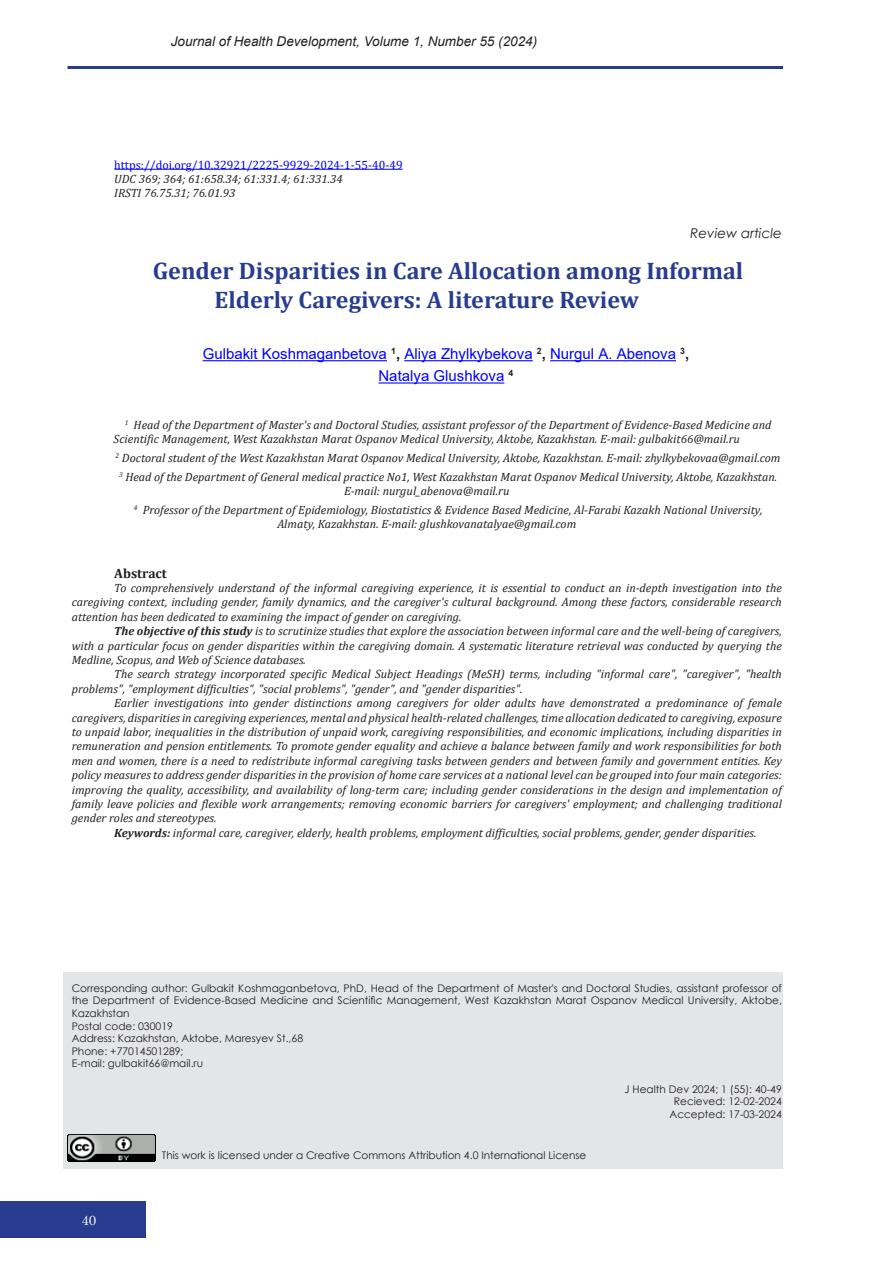
<style>
.page{position:relative;width:893px;height:1263px;background:#fff}
.page>*{position:absolute;margin:0;border:0;box-sizing:border-box;transform-origin:0 0}
.Название_статьи{font:700 24px/28.8px "Cambria";color:#273c8e}
.ФИО_авторов{font:15px "Arial";color:#00f}
.t1{font:italic 13.5px "Arial";color:#231f20}
.Вид_статьи{font:italic 13.5px "Century Gothic";color:#231f20}
.Резюме{font:700 13.5px "Cambria";color:#231f20}
.t2{font:13.5px "Century";color:#fff}
.некоторый_текст_УДК{font:italic 12px/14.4px "Cambria";color:#231f20;text-align:justify}
.Должность{font:italic 12px/14.4px "Cambria";color:#231f20}
.некоторый_текст_УДК-2{font:12px "Cambria";color:#00f}
.для_корреспонденции{font:10.5px/12.6px "Century Gothic";color:#231f20;text-align:justify}
.s1{font-weight:700;color:#231f20}
.s2{font-weight:700}
</style>
<div class="page">
<div style="left:0;top:1202px;width:146px;height:36px;background:#273c8e"></div>
<hr style="left:68px;top:66px;width:715px;height:3px;background:#273c8e">
<div style="left:64px;top:972px;width:719px;height:196px;background:#e4e5e7"></div>
<hr style="left:114px;top:169px;width:289px;height:1px;background:#00f">
<hr style="left:203px;top:360px;width:184px;height:1px;background:#00f">
<hr style="left:404px;top:360px;width:129px;height:1px;background:#00f">
<hr style="left:550px;top:360px;width:126px;height:1px;background:#00f">
<hr style="left:378px;top:382px;width:126px;height:2px;background:#00f">
<img style="left:68px;top:1134px;width:87px;height:27px">
<p class="t1" style="left:171px;top:32px;width:368px">Journal of Health Development, Volume 1, Number 55 (2024)</p>
<p class="некоторый_текст_УДК-2" style="left:114px;top:157px;width:290px">https://doi.org/10.32921/2225-9929-2024-1-55-40-49</p>
<p class="некоторый_текст_УДК" style="left:114px;top:171px;width:230px">UDC 369; 364; 61:658.34; 61:331.4; 61:331.34</p>
<p class="некоторый_текст_УДК" style="left:114px;top:185px;width:123px">IRSTI 76.75.31; 76.01.93</p>
<p class="Вид_статьи" style="left:690px;top:223px;width:93px">Review article</p>
<p class="Название_статьи" style="left:215px;top:256px;width:530px;text-indent:-62px">Gender Disparities in Care Allocation among Informal<br>Elderly Caregivers: A literature Review</p>
<p class="ФИО_авторов" style="left:203px;top:344px;width:488px">Gulbakit Koshmaganbetova <sup>1</sup><span class="s1">,</span> Aliya Zhylkybekova <sup>2</sup><span class="s1">,</span> Nurgul A. Abenova <sup>3</sup><span class="s1">,</span></p>
<p class="ФИО_авторов" style="left:378px;top:366px;width:136px">Natalya Glushkova <sup>4</sup></p>
<p class="Должность" style="left:114px;top:417px;width:659px;text-indent:11px"><sup>1</sup> Head of the Department of Master's and Doctoral Studies, assistant professor of the Department of Evidence-Based Medicine and<br>Scientific Management, West Kazakhstan Marat Ospanov Medical University, Aktobe, Kazakhstan. E-mail: gulbakit66@mail.ru</p>
<p class="Должность" style="left:116px;top:450px;width:666px"><sup>2</sup> Doctoral student of the West Kazakhstan Marat Ospanov Medical University, Aktobe, Kazakhstan. E-mail: zhylkybekovaa@gmail.com</p>
<p class="Должность" style="left:344px;top:469px;width:434px;text-indent:-225px"><sup>3</sup> Head of the Department of General medical practice No1, West Kazakhstan Marat Ospanov Medical University, Aktobe, Kazakhstan.<br>E-mail: nurgul_abenova@mail.ru</p>
<p class="Должность" style="left:277px;top:502px;width:487px;text-indent:-144px"><sup>4</sup> Professor of the Department of Epidemiology, Biostatistics &amp; Evidence Based Medicine, Al-Farabi Kazakh National University,<br>Almaty, Kazakhstan. E-mail: glushkovanatalyae@gmail.com</p>
<p class="Резюме" style="left:114px;top:563px;width:54px">Abstract</p>
<p class="некоторый_текст_УДК" style="left:72px;top:580px;width:712px;text-indent:43px">To comprehensively understand of the informal caregiving experience, it is essential to conduct an in-depth investigation into the caregiving context, including gender, family dynamics, and the caregiver's cultural background. Among these factors, considerable research attention has been dedicated to examining the impact of gender on caregiving.</p>
<p class="некоторый_текст_УДК" style="left:72px;top:623px;width:712px;text-indent:43px"><span class="s2">The objective of this study</span> is to scrutinize studies that explore the association between informal care and the well-being of caregivers, with a particular focus on gender disparities within the caregiving domain. A systematic literature retrieval was conducted by querying the Medline, Scopus, and Web of Science databases.</p>
<p class="некоторый_текст_УДК" style="left:72px;top:667px;width:712px;text-indent:43px">The search strategy incorporated specific Medical Subject Headings (MeSH) terms, including "informal care", "caregiver", "health problems", "employment difficulties", "social problems", "gender", and "gender disparities".</p>
<p class="некоторый_текст_УДК" style="left:72px;top:695px;width:712px;text-indent:43px">Earlier investigations into gender distinctions among caregivers for older adults have demonstrated a predominance of female caregivers, disparities in caregiving experiences, mental and physical health-related challenges, time allocation dedicated to caregiving, exposure to unpaid labor, inequalities in the distribution of unpaid work, caregiving responsibilities, and economic implications, including disparities in remuneration and pension entitlements. To promote gender equality and achieve a balance between family and work responsibilities for both men and women, there is a need to redistribute informal caregiving tasks between genders and between family and government entities. Key policy measures to address gender disparities in the provision of home care services at a national level can be grouped into four main categories: improving the quality, accessibility, and availability of long-term care; including gender considerations in the design and implementation of family leave policies and flexible work arrangements; removing economic barriers for caregivers' employment; and challenging traditional gender roles and stereotypes.</p>
<p class="некоторый_текст_УДК" style="left:114px;top:825px;width:644px"><span class="s2">Keywords:</span> informal care, caregiver, elderly, health problems, employment difficulties, social problems, gender, gender disparities.</p>
<p class="для_корреспонденции" style="left:72px;top:981px;width:712px">Corresponding author: Gulbakit Koshmaganbetova, PhD, Head of the Department of Master's and Doctoral Studies, assistant professor of the Department of Evidence-Based Medicine and Scientific Management, West Kazakhstan Marat Ospanov Medical University, Aktobe, Kazakhstan</p>
<p class="для_корреспонденции" style="left:72px;top:1019px;width:103px">Postal code: 030019</p>
<p class="для_корреспонденции" style="left:72px;top:1032px;width:233px">Address: Kazakhstan, Aktobe, Maresyev St.,68</p>
<p class="для_корреспонденции" style="left:72px;top:1044px;width:113px">Phone: +77014501289;</p>
<p class="для_корреспонденции" style="left:72px;top:1057px;width:133px">E-mail: gulbakit66@mail.ru</p>
<p class="для_корреспонденции" style="left:625px;top:1082px;width:159px">J Health Dev 2024; 1 (55): 40-49</p>
<p class="для_корреспонденции" style="left:674px;top:1095px;width:110px">Recieved: 12-02-2024</p>
<p class="для_корреспонденции" style="left:670px;top:1107px;width:114px">Accepted: 17-03-2024</p>
<p class="для_корреспонденции" style="left:162px;top:1149px;width:426px">This work is licensed under a Creative Commons Attribution 4.0 International License</p>
<p class="t2" style="left:81px;top:1209px;width:17px">40</p>
</div>
